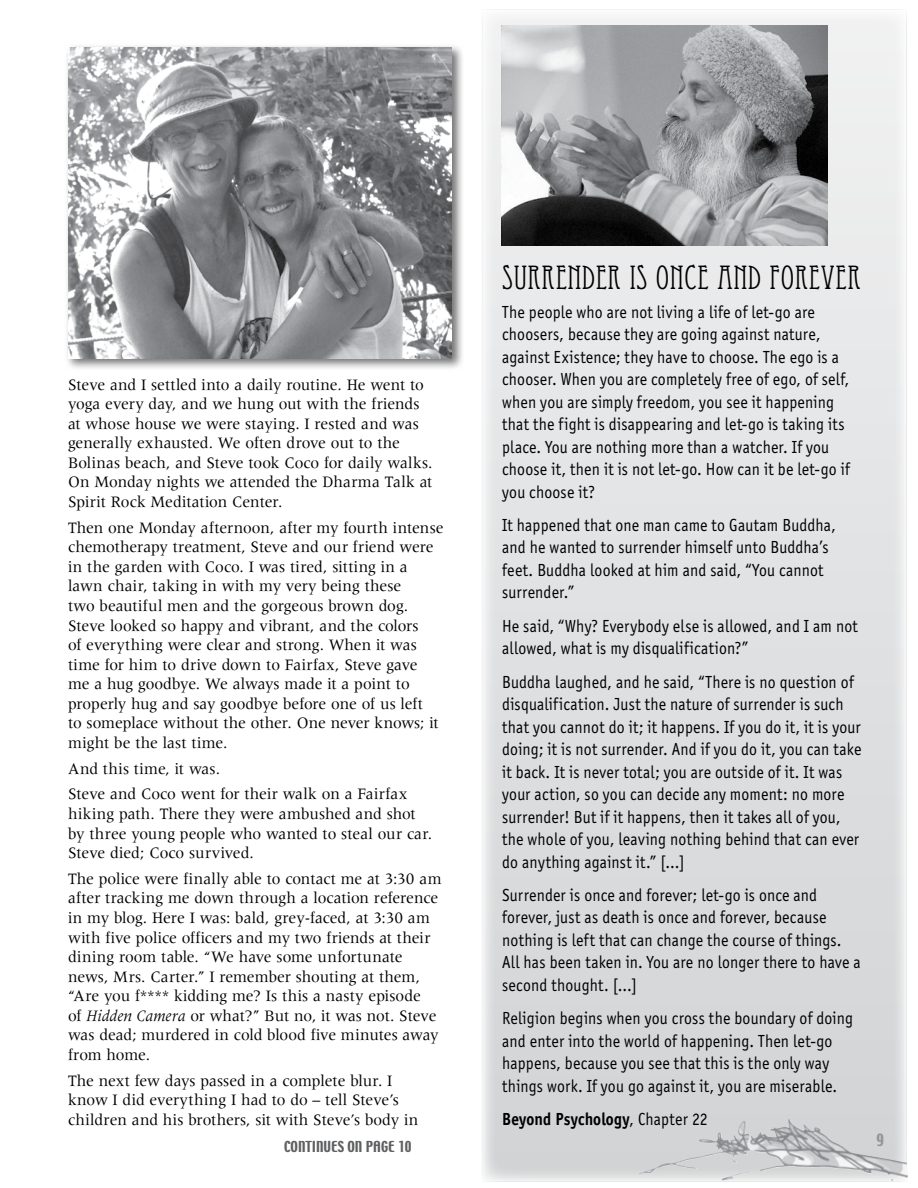
<style>
.page{position:relative;width:918px;height:1188px;background:#fff}
.page>*{position:absolute;margin:0;border:0;box-sizing:border-box;transform-origin:0 0}
.t1{font:33px "Eccentric";letter-spacing:.015em;color:#000}
.t2{font:17.55px/22.5px "Officina San ITC";letter-spacing:.015em;color:#000;scale:.9 1}
.t3{font:700 17.55px "Officina San ITC";letter-spacing:.01em;color:#000;scale:.9 1}
.t4{font:16.5px/19.5px "Meridien LT Std";letter-spacing:-.005em;color:#000;scale:.95 1}
.t5{font:15px "Techno";color:#939598}
.t6{font:13.5px "Techno";color:#5f6062}
.s1{font-style:italic}
.s2{font-weight:400}
</style>
<div class="page">
<div style="left:482px;top:9px;width:425px;height:1173px;background:linear-gradient(to bottom,#f2f2f2,#d1d3d4)"></div>
<div style="left:64px;top:44px;width:400px;height:327px;background:#000;opacity:.55"></div>
<img style="left:68px;top:48px;width:384px;height:311px">
<img style="left:501px;top:25px;width:326px;height:220px">
<p class="t4" style="left:68px;top:375px;width:385px">Steve and I settled into a daily routine. He went to yoga every day, and we hung out with the friends at whose house we were staying. I rested and was generally exhausted. We often drove out to the Bolinas beach, and Steve took Coco for daily walks.<br>On Monday nights we attended the Dharma Talk at Spirit Rock Meditation Center.</p>
<p class="t4" style="left:68px;top:518px;width:397px">Then one Monday afternoon, after my fourth intense chemotherapy treatment, Steve and our friend were in the garden with Coco. I was tired, sitting in a lawn chair, taking in with my very being these<br>two beautiful men and the gorgeous brown dog.<br>Steve looked so happy and vibrant, and the colors<br>of everything were clear and strong. When it was time for him to drive down to Fairfax, Steve gave<br>me a hug goodbye. We always made it a point to properly hug and say goodbye before one of us left<br>to someplace without the other. One never knows; it might be the last time.</p>
<p class="t4" style="left:68px;top:755px;width:359px;line-height:26px">And this time, it was.<br>Steve and Coco went for their walk on a Fairfax</p>
<p class="t4" style="left:68px;top:804px;width:385px">hiking path. There they were ambushed and shot by three young people who wanted to steal our car.<br>Steve died; Coco survived.</p>
<p class="t4" style="left:68px;top:869px;width:395px">The police were finally able to contact me at 3:30 am after tracking me down through a location reference in my blog. Here I was: bald, grey-faced, at 3:30 am with five police officers and my two friends at their dining room table. “We have some unfortunate news, Mrs. Carter.” I remember shouting at them, “Are you f**** kidding me? Is this a nasty episode<br>of <span class="s1">Hidden Camera</span> or what?” But no, it was not. Steve was dead; murdered in cold blood five minutes away from home.</p>
<p class="t4" style="left:68px;top:1070px;width:370px">The next few days passed in a complete blur. I know I did everything I had to do – tell Steve’s children and his brothers, sit with Steve’s body in</p>
<p class="t6" style="left:284px;top:1137px;width:129px">CONTINUES ON PAGE 10</p>
<h1 class="t1" style="left:502px;top:258px;width:360px">SURRENDER IS ONCE AND FOREVER</h1>
<p class="t2" style="left:502px;top:300px;width:388px">The people who are not living a life of let-go are choosers, because they are going against nature, against Existence; they have to choose. The ego is a chooser. When you are completely free of ego, of self, when you are simply freedom, you see it happening that the fight is disappearing and let-go is taking its place. You are nothing more than a watcher. If you choose it, then it is not let-go. How can it be let-go if you choose it?</p>
<p class="t2" style="left:502px;top:514px;width:372px">It happened that one man came to Gautam Buddha, and he wanted to surrender himself unto Buddha’s feet. Buddha looked at him and said, “You cannot surrender.”</p>
<p class="t2" style="left:502px;top:615px;width:397px">He said, “Why? Everybody else is allowed, and I am not allowed, what is my disqualification?”</p>
<p class="t2" style="left:502px;top:670px;width:401px">Buddha laughed, and he said, “There is no question of disqualification. Just the nature of surrender is such that you cannot do it; it happens. If you do it, it is your doing; it is not surrender. And if you do it, you can take it back. It is never total; you are outside of it. It was your action, so you can decide any moment: no more surrender! But if it happens, then it takes all of you, the whole of you, leaving nothing behind that can ever do anything against it.” […]</p>
<p class="t2" style="left:502px;top:884px;width:400px">Surrender is once and forever; let-go is once and forever, just as death is once and forever, because nothing is left that can change the course of things.<br>All has been taken in. You are no longer there to have a second thought. […]</p>
<p class="t2" style="left:502px;top:1007px;width:391px">Religion begins when you cross the boundary of doing and enter into the world of happening. Then let-go happens, because you see that this is the only way things work. If you go against it, you are miserable.</p>
<p class="t3" style="left:502px;top:1108px;width:230px">Beyond Psychology<span class="s2">, Chapter 22</span></p>
<p class="t5" style="left:876px;top:1129px;width:9px">9</p>
</div>
